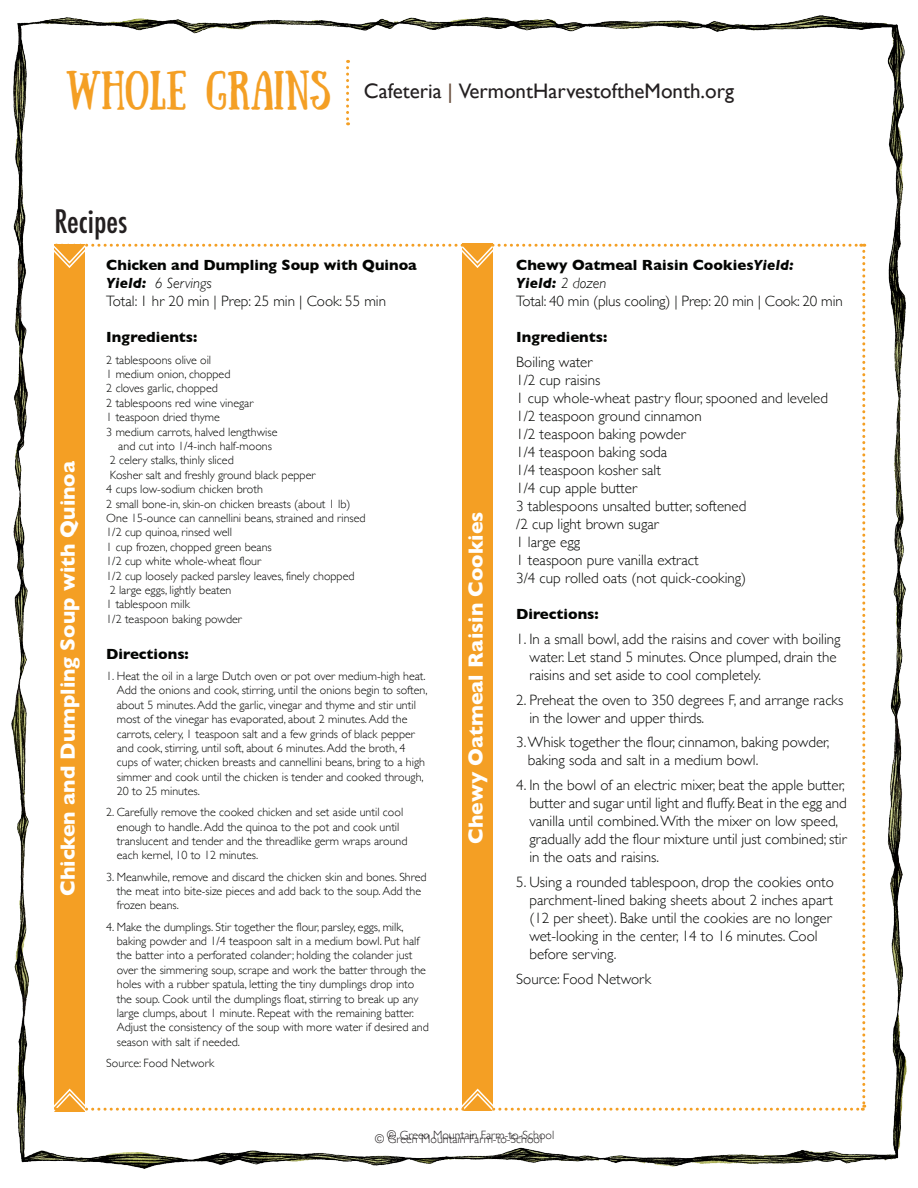
<style>
.page{position:relative;width:918px;height:1188px;background:#fff}
.page>*{position:absolute;margin:0;border:0;box-sizing:border-box;transform-origin:0 0}
.t1{font:39px "Sunday";color:#f49f24}
.t2{font:500 condensed 31.5px "Futura";color:#231f20}
.t3{font:700 21px "Gill Sans";color:#fff}
.t4{font:21px "Gill Sans";color:#231f20}
.t5{font:300 15px/18px "Gill Sans";color:#040503}
.t6{font:700 15px/18px "Gill Sans";color:#040503}
.t7{font:italic 300 15px "Gill Sans";color:#040503}
.t8{font:300 12px/14.4px "Gill Sans";color:#040503}
.t9{font:300 12px "Gill Sans";color:#231f20}
.s1{color:#674c3b}
.s2{font-weight:700}
.s3{font-style:italic}
.s4{font-weight:300;font-style:italic}
</style>
<div class="page">
<img style="left:11px;top:15px;width:896px;height:1154px">
<p class="t1" style="left:66px;top:64px;width:266px">WHOLE GRAINS</p>
<p class="t4" style="left:364px;top:79px;width:372px">Cafeteria <span class="s1">|</span> VermontHarvestoftheMonth.org</p>
<p class="t2" style="left:54px;top:201px;width:75px">Recipes</p>
<p class="t3" style="left:51px;top:896px;width:436px;rotate:-90deg">Chicken and Dumpling Soup with Quinoa</p>
<p class="t6" style="left:106px;top:256px;width:312px">Chicken and Dumpling Soup with Quinoa</p>
<p class="t7" style="left:106px;top:275px;width:107px"><span class="s2">Yield:</span> 6 Servings</p>
<p class="t5" style="left:106px;top:292px;width:281px">Total: 1 hr 20 min | Prep: 25 min | Cook: 55 min</p>
<p class="t6" style="left:106px;top:328px;width:93px">Ingredients:</p>
<p class="t8" style="left:106px;top:352px;width:106px">2 tablespoons olive oil</p>
<p class="t8" style="left:106px;top:366px;width:126px">1 medium onion, chopped</p>
<p class="t8" style="left:106px;top:381px;width:113px">2 cloves garlic, chopped</p>
<p class="t8" style="left:106px;top:395px;width:149px">2 tablespoons red wine vinegar</p>
<p class="t8" style="left:106px;top:409px;width:115px">1 teaspoon dried thyme</p>
<p class="t8" style="left:106px;top:424px;width:173px;text-align:center">3 medium carrots, halved lengthwise and cut into 1/4-inch half-moons</p>
<p class="t8" style="left:110px;top:453px;width:126px">2 celery stalks, thinly sliced</p>
<p class="t8" style="left:110px;top:467px;width:207px">Kosher salt and freshly ground black pepper</p>
<p class="t8" style="left:106px;top:481px;width:158px">4 cups low-sodium chicken broth</p>
<p class="t8" style="left:106px;top:496px;width:246px">2 small bone-in, skin-on chicken breasts (about 1 lb)</p>
<p class="t8" style="left:106px;top:510px;width:261px">One 15-ounce can cannellini beans, strained and rinsed</p>
<p class="t8" style="left:106px;top:525px;width:127px">1/2 cup quinoa, rinsed well</p>
<p class="t8" style="left:106px;top:539px;width:167px">1 cup frozen, chopped green beans</p>
<p class="t8" style="left:106px;top:553px;width:156px">1/2 cup white whole-wheat flour</p>
<p class="t8" style="left:106px;top:568px;width:250px">1/2 cup loosely packed parsley leaves, finely chopped</p>
<p class="t8" style="left:110px;top:582px;width:123px">2 large eggs, lightly beaten</p>
<p class="t8" style="left:106px;top:597px;width:85px">1 tablespoon milk</p>
<p class="t8" style="left:106px;top:611px;width:137px">1/2 teaspoon baking powder</p>
<p class="t6" style="left:106px;top:644px;width:84px">Directions:</p>
<p class="t8" style="left:117px;top:668px;width:312px;text-indent:-10px">1. Heat the oil in a large Dutch oven or pot over medium-high heat.<br>Add the onions and cook, stirring, until the onions begin to soften, about 5 minutes. Add the garlic, vinegar and thyme and stir until most of the vinegar has evaporated, about 2 minutes. Add the carrots, celery, 1 teaspoon salt and a few grinds of black pepper and cook, stirring, until soft, about 6 minutes. Add the broth, 4 cups of water, chicken breasts and cannellini beans, bring to a high simmer and cook until the chicken is tender and cooked through, 20 to 25 minutes.</p>
<p class="t8" style="left:117px;top:805px;width:292px;text-indent:-10px">2. Carefully remove the cooked chicken and set aside until cool enough to handle. Add the quinoa to the pot and cook until translucent and tender and the threadlike germ wraps around each kernel, 10 to 12 minutes.</p>
<p class="t8" style="left:117px;top:869px;width:311px;text-indent:-10px">3. Meanwhile, remove and discard the chicken skin and bones. Shred the meat into bite-size pieces and add back to the soup. Add the frozen beans.</p>
<p class="t8" style="left:117px;top:919px;width:314px;text-indent:-10px">4. Make the dumplings. Stir together the flour, parsley, eggs, milk, baking powder and 1/4 teaspoon salt in a medium bowl. Put half the batter into a perforated colander; holding the colander just over the simmering soup, scrape and work the batter through the holes with a rubber spatula, letting the tiny dumplings drop into the soup. Cook until the dumplings float, stirring to break up any large clumps, about 1 minute. Repeat with the remaining batter.<br>Adjust the consistency of the soup with more water if desired and season with salt if needed.</p>
<p class="t8" style="left:106px;top:1055px;width:110px">Source: Food Network</p>
<p class="t3" style="left:459px;top:844px;width:334px;rotate:-90deg">Chewy Oatmeal Raisin Cookies</p>
<p class="t6" style="left:516px;top:256px;width:279px">Chewy Oatmeal Raisin Cookies<span class="s3">Yield:<br>Yield:</span> <span class="s4">2 dozen</span></p>
<p class="t5" style="left:516px;top:292px;width:328px">Total: 40 min (plus cooling) | Prep: 20 min | Cook: 20 min</p>
<p class="t6" style="left:516px;top:328px;width:93px">Ingredients:</p>
<p class="t5" style="left:516px;top:353px;width:78px">Boiling water</p>
<p class="t5" style="left:516px;top:371px;width:86px">1/2 cup raisins</p>
<p class="t5" style="left:516px;top:389px;width:313px">1 cup whole-wheat pastry flour, spooned and leveled</p>
<p class="t5" style="left:516px;top:407px;width:187px">1/2 teaspoon ground cinnamon</p>
<p class="t5" style="left:516px;top:425px;width:171px">1/2 teaspoon baking powder</p>
<p class="t5" style="left:516px;top:443px;width:152px">1/4 teaspoon baking soda</p>
<p class="t5" style="left:516px;top:461px;width:146px">1/4 teaspoon kosher salt</p>
<p class="t5" style="left:516px;top:479px;width:122px">1/4 cup apple butter</p>
<p class="t5" style="left:516px;top:497px;width:232px">3 tablespoons unsalted butter, softened</p>
<p class="t5" style="left:516px;top:515px;width:144px">/2 cup light brown sugar</p>
<p class="t5" style="left:516px;top:533px;width:66px">1 large egg</p>
<p class="t5" style="left:516px;top:551px;width:184px">1 teaspoon pure vanilla extract</p>
<p class="t5" style="left:516px;top:569px;width:231px">3/4 cup rolled oats (not quick-cooking)</p>
<p class="t6" style="left:516px;top:605px;width:84px">Directions:</p>
<p class="t5" style="left:529px;top:629px;width:313px;text-indent:-13px">1. In a small bowl, add the raisins and cover with boiling water. Let stand 5 minutes. Once plumped, drain the raisins and set aside to cool completely.</p>
<p class="t5" style="left:529px;top:690px;width:315px;text-indent:-13px">2. Preheat the oven to 350 degrees F, and arrange racks in the lower and upper thirds.</p>
<p class="t5" style="left:528px;top:733px;width:303px;text-indent:-12px">3. Whisk together the flour, cinnamon, baking powder, baking soda and salt in a medium bowl.</p>
<p class="t5" style="left:529px;top:776px;width:319px;text-indent:-13px">4. In the bowl of an electric mixer, beat the apple butter, butter and sugar until light and fluffy. Beat in the egg and vanilla until combined. With the mixer on low speed, gradually add the flour mixture until just combined; stir in the oats and raisins.</p>
<p class="t5" style="left:529px;top:872px;width:306px;text-indent:-13px">5. Using a rounded tablespoon, drop the cookies onto parchment-lined baking sheets about 2 inches apart (12 per sheet). Bake until the cookies are no longer wet-looking in the center, 14 to 16 minutes. Cool before serving.</p>
<p class="t5" style="left:516px;top:969px;width:137px">Source: Food Network</p>
<p class="t9" style="left:387px;top:1126px;width:169px">© Green Mountain Farm-to-School</p>
<p class="t9" style="left:375px;top:1129px;width:169px">© Green Mountain Farm-to-School</p>
</div>
